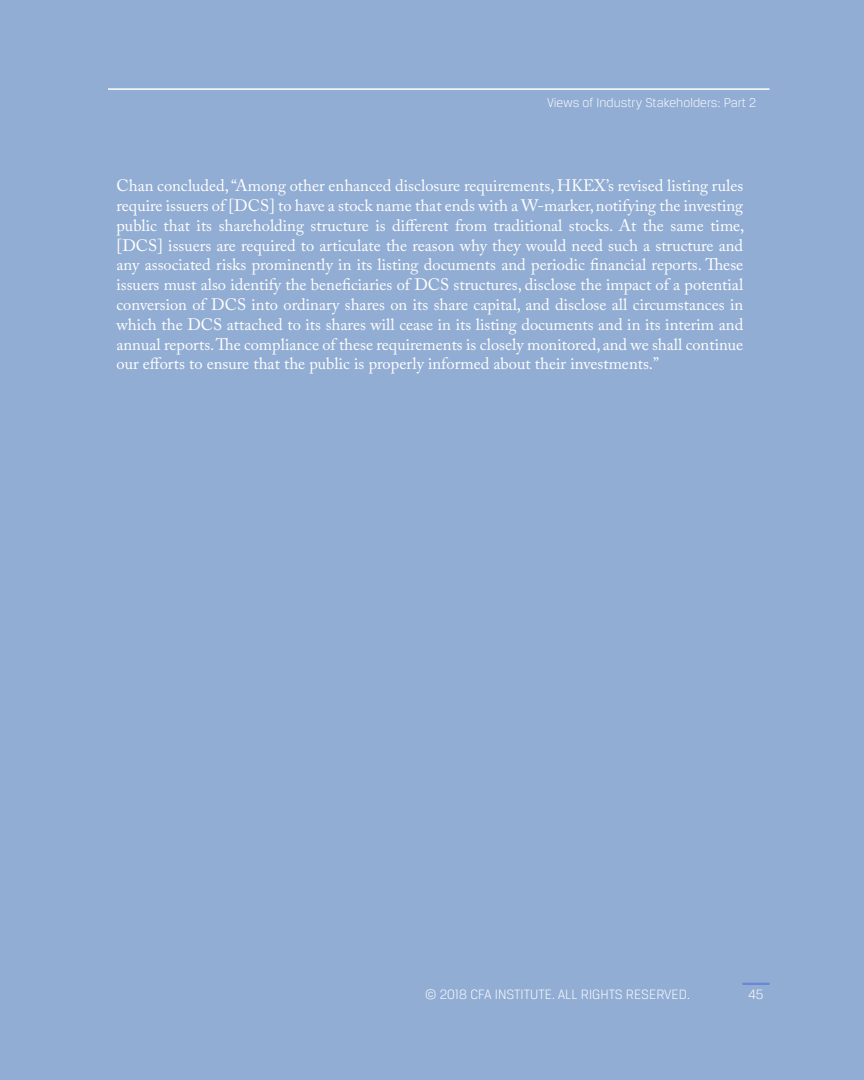
<style>
.page{position:relative;width:864px;height:1080px;background:#fff}
.page>*{position:absolute;margin:0;border:0;box-sizing:border-box;transform-origin:0 0}
.t1{font:16.5px/19.8px "Adobe Caslon Pro";color:#fff;text-align:justify}
.t2{font:300 14.4px "CFA Breuer Text";color:#fff}
.t3{font:300 13.5px "CFA Breuer Text";color:#fff}
</style>
<div class="page">
<div style="left:1px;top:0;width:863px;height:1080px;background:#92add3"></div>
<hr style="left:742px;top:983px;width:28px;height:2px;background:#6987d8">
<hr style="left:108px;top:88px;width:662px;height:2px;background:#fff">
<p class="t3" style="left:547px;top:95px;width:210px">Views of Industry Stakeholders: Part 2</p>
<p class="t1" style="left:117px;top:176px;width:629px">Chan concluded, “Among other enhanced disclosure requirements, HKEX’s revised listing rules require issuers of [DCS] to have a stock name that ends with a W-marker, notifying the investing public that its shareholding structure is different from traditional stocks. At the same time, [DCS] issuers are required to articulate the reason why they would need such a structure and any associated risks prominently in its listing documents and periodic financial reports. These issuers must also identify the beneficiaries of DCS structures, disclose the impact of a potential conversion of DCS into ordinary shares on its share capital, and disclose all circumstances in which the DCS attached to its shares will cease in its listing documents and in its interim and annual reports. The compliance of these requirements is closely monitored, and we shall continue our efforts to ensure that the public is properly informed about their investments.”</p>
<p class="t2" style="left:425px;top:986px;width:266px">© 2018 CFA INSTITUTE. ALL RIGHTS RESERVED.</p>
<p class="t2" style="left:748px;top:986px;width:17px">45</p>
</div>
